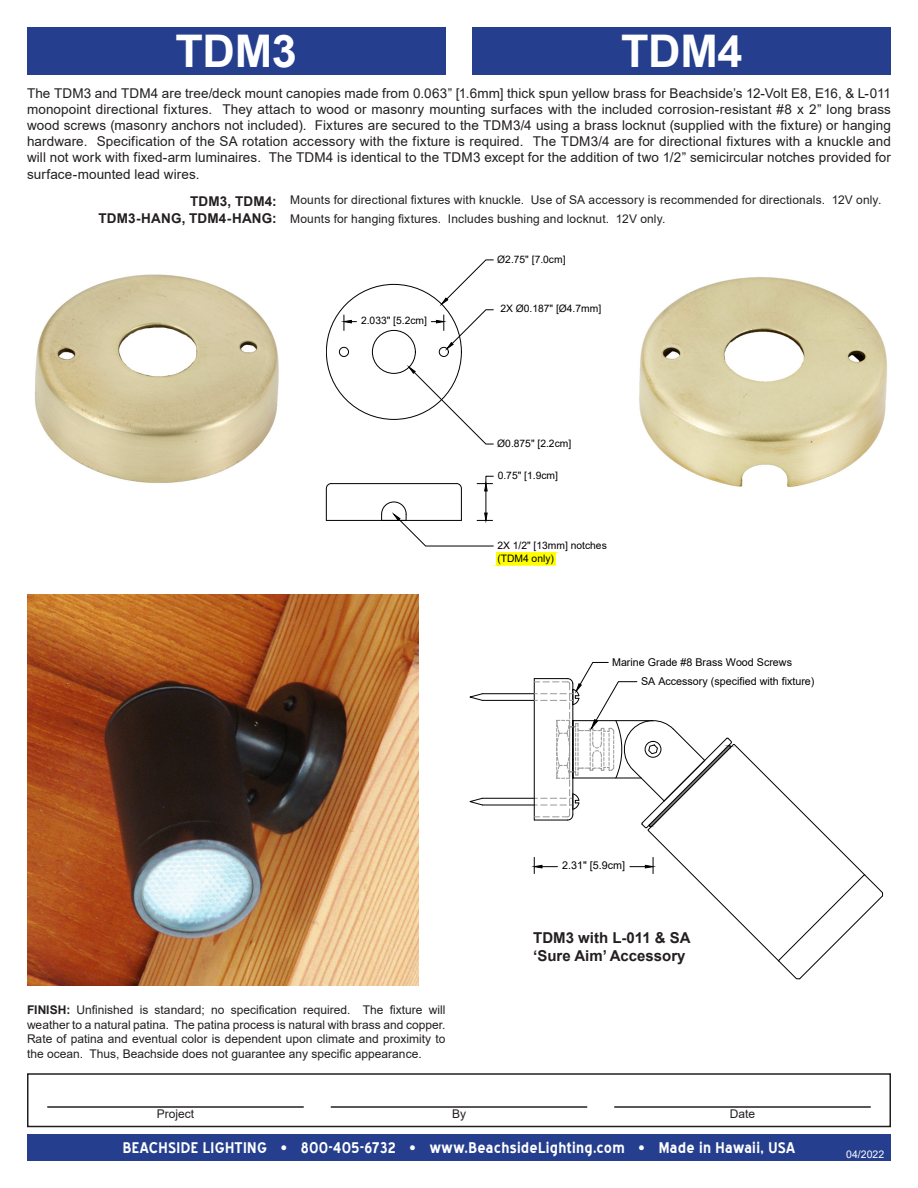
<style>
.page{position:relative;width:918px;height:1188px;background:#fff}
.page>*{position:absolute;margin:0;border:0;box-sizing:border-box;transform-origin:0 0}
.t1{font:700 45px "Arial";letter-spacing:-.01em;color:#fff}
.t2{font:700 15px "Blue Highway";letter-spacing:.02em;color:#fff}
.t3{font:700 15px/18px "Arial";color:#231f20}
.t4{font:13.5px/16.2px "Arial";letter-spacing:.005em;color:#231f20;text-align:justify}
.t5{font:700 13.5px "Arial";letter-spacing:.01em;color:#231f20}
.t6{font:12px/14.4px "Arial";letter-spacing:.01em;color:#231f20;text-align:justify}
.t7{font:10.65px/18.1px "Arial";color:#000}
.t8{font:10.5px "Arial";color:#fff}
.t9{font:10.35px "Arial";color:#000}
.s1{font-weight:700}
</style>
<div class="page">
<div style="left:27px;top:1134px;width:864px;height:27px;background:#253f8e"></div>
<div style="left:27px;top:27px;width:419px;height:47px;background:#253f8e"></div>
<div style="left:472px;top:27px;width:419px;height:47px;background:#253f8e"></div>
<div style="left:27px;top:1073px;width:864px;height:54px;border:2px solid #231f20"></div>
<hr style="left:47px;top:1106px;width:257px;height:2px;background:#231f20">
<hr style="left:331px;top:1106px;width:256px;height:2px;background:#231f20">
<hr style="left:614px;top:1106px;width:257px;height:2px;background:#231f20">
<img style="left:35px;top:274px;width:244px;height:209px">
<img style="left:639px;top:277px;width:248px;height:210px">
<img style="left:27px;top:594px;width:391px;height:392px">
<div style="left:372px;top:330px;width:44px;height:44px;border:1px solid #000;border-radius:50%"></div>
<svg style="left:326px;top:483px;width:6px;height:6px"></svg>
<hr style="left:326px;top:520px;width:135px;height:1px;background:#000">
<hr style="left:331px;top:483px;width:125px;height:1px;background:#000">
<hr style="left:326px;top:489px;width:1px;height:31px;background:#000">
<svg style="left:408px;top:366px;width:86px;height:78px"></svg>
<svg style="left:496px;top:552px;width:60px;height:14px"></svg>
<div style="left:439px;top:347px;width:10px;height:10px;border:1px solid #000;border-radius:50%"></div>
<div style="left:339px;top:347px;width:10px;height:10px;border:1px solid #000;border-radius:50%"></div>
<svg style="left:381px;top:476px;width:113px;height:70px"></svg>
<svg style="left:343px;top:315px;width:13px;height:15px"></svg>
<svg style="left:431px;top:260px;width:63px;height:89px"></svg>
<hr style="left:482px;top:805px;width:52px;height:1px;background:#000">
<hr style="left:482px;top:798px;width:52px;height:1px;background:#000">
<svg style="left:470px;top:798px;width:13px;height:7px"></svg>
<hr style="left:482px;top:693px;width:52px;height:1px;background:#000">
<hr style="left:482px;top:700px;width:52px;height:1px;background:#000">
<svg style="left:470px;top:693px;width:13px;height:8px"></svg>
<svg style="left:534px;top:662px;width:349px;height:317px"></svg>
<p class="t1" style="left:176px;top:19px;width:123px">TDM3</p>
<p class="t1" style="left:621px;top:19px;width:123px">TDM4</p>
<p class="t4" style="left:27px;top:85px;width:866px">The TDM3 and TDM4 are tree/deck mount canopies made from 0.063” [1.6mm] thick spun yellow brass for Beachside’s 12-Volt E8, E16, &amp; L-011 monopoint directional fixtures. They attach to wood or masonry mounting surfaces with the included corrosion-resistant #8 x 2” long brass wood screws (masonry anchors not included). Fixtures are secured to the TDM3/4 using a brass locknut (supplied with the fixture) or hanging hardware. Specification of the SA rotation accessory with the fixture is required. The TDM3/4 are for directional fixtures with a knuckle and will not work with fixed-arm luminaires. The TDM4 is identical to the TDM3 except for the addition of two 1/2” semicircular notches provided for surface-mounted lead wires.</p>
<p class="t5" style="left:190px;top:191px;width:88px">TDM3, TDM4:</p>
<p class="t5" style="left:98px;top:208px;width:180px">TDM3-HANG, TDM4-HANG:</p>
<p class="t6" style="left:290px;top:193px;width:593px">Mounts for directional fixtures with knuckle. Use of SA accessory is recommended for directionals. 12V only.</p>
<p class="t6" style="left:290px;top:211px;width:377px">Mounts for hanging fixtures. Includes bushing and locknut. 12V only.</p>
<p class="t9" style="left:497px;top:252px;width:70px">Ø2.75" [7.0cm]</p>
<p class="t9" style="left:361px;top:314px;width:67px">2.033" [5.2cm]</p>
<p class="t9" style="left:500px;top:302px;width:102px">2X Ø0.187" [Ø4.7mm]</p>
<p class="t9" style="left:497px;top:436px;width:75px">Ø0.875" [2.2cm]</p>
<p class="t9" style="left:498px;top:468px;width:62px">0.75" [1.9cm]</p>
<p class="t9" style="left:497px;top:538px;width:111px">2X 1/2" [13mm] notches</p>
<p class="t9" style="left:497px;top:551px;width:58px">(TDM4 only)</p>
<p class="t7" style="left:641px;top:654px;width:175px;text-indent:-29px">Marine Grade #8 Brass Wood Screws<br>SA Accessory (specified with fixture)</p>
<p class="t7" style="left:562px;top:857px;width:64px">2.31" [5.9cm]</p>
<p class="t3" style="left:533px;top:929px;width:159px">TDM3 with L-011 &amp; SA ‘Sure Aim’ Accessory</p>
<p class="t6" style="left:27px;top:1003px;width:420px"><span class="s1">FINISH:</span> Unfinished is standard; no specification required. The fixture will weather to a natural patina. The patina process is natural with brass and copper.<br>Rate of patina and eventual color is dependent upon climate and proximity to the ocean. Thus, Beachside does not guarantee any specific appearance.</p>
<p class="t6" style="left:157px;top:1107px;width:39px">Project</p>
<p class="t6" style="left:452px;top:1107px;width:16px">By</p>
<p class="t6" style="left:730px;top:1107px;width:27px">Date</p>
<p class="t2" style="left:123px;top:1139px;width:674px">BEACHSIDE LIGHTING • 800-405-6732 • www.BeachsideLighting.com • Made in Hawaii, USA</p>
<p class="t8" style="left:846px;top:1147px;width:39px">04/2022</p>
</div>
